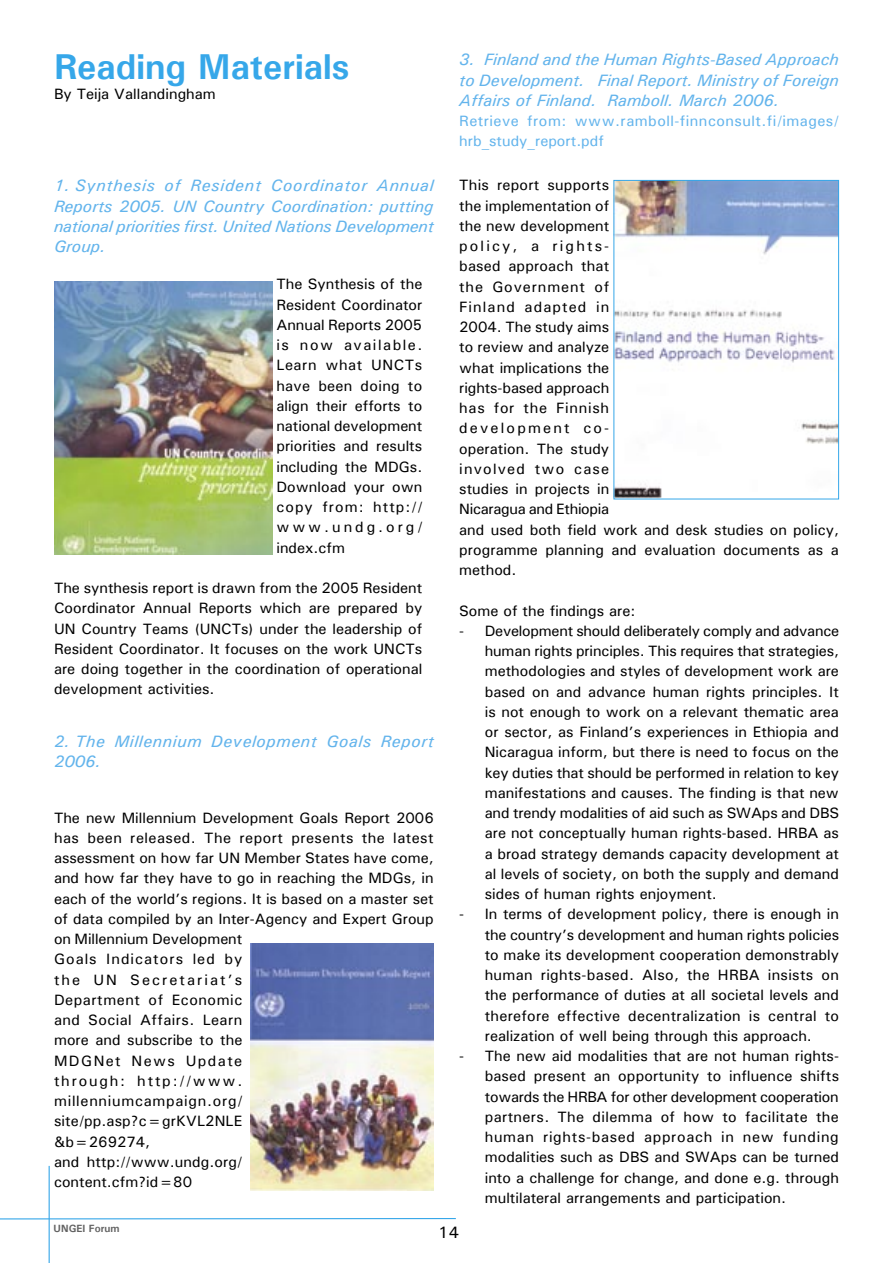
<style>
.page{position:relative;width:893px;height:1263px;background:#fff}
.page>*{position:absolute;margin:0;border:0;box-sizing:border-box;transform-origin:0 0}
.Heading_1{font:700 36px "Univers";color:#36a7e9}
.Book_Title{font:italic 500 16.5px/20.2px "Univers";color:#63b4ec;text-align:justify}
.Book_Title-2{font:italic 500 16.5px/20.2px "Univers";letter-spacing:.035em;color:#63b4ec}
.t1{font:500 16.5px "Univers";color:#000}
.Body_text{font:500 15px/20.2px "Univers";color:#000;text-align:justify}
.Body_text-2{font:500 15px/20.2px "Univers";letter-spacing:.03em;color:#63b4ec}
.t2{font:700 10.5px "Univers";color:#636363}
</style>
<div class="page">
<hr style="left:0;top:1218px;width:456px;height:1px;background:#36a7e9">
<hr style="left:49px;top:1166px;width:1px;height:97px;background:#36a7e9">
<img style="left:54px;top:282px;width:218px;height:272px">
<img style="left:251px;top:944px;width:183px;height:247px">
<img style="left:615px;top:182px;width:222px;height:315px">
<div style="left:613px;top:180px;width:226px;height:319px;border:1px solid #36a7e9"></div>
<p class="Heading_1" style="left:54px;top:44px;width:297px">Reading Materials</p>
<p class="Body_text" style="left:54px;top:83px;width:163px">By Teija Vallandingham</p>
<p class="Book_Title" style="left:54px;top:175px;width:381px">1. Synthesis of Resident Coordinator Annual Reports 2005. UN Country Coordination: putting national priorities first. United Nations Development Group.</p>
<p class="Body_text" style="left:276px;top:274px;width:148px">The Synthesis of the Resident Coordinator Annual Reports 2005 is now available.<br>Learn what UNCTs have been doing to align their efforts to national development priorities and results including the MDGs.<br>Download your own copy from: http:// www.undg.org/ index.cfm</p>
<p class="Body_text" style="left:54px;top:577px;width:370px">The synthesis report is drawn from the 2005 Resident Coordinator Annual Reports which are prepared by UN Country Teams (UNCTs) under the leadership of Resident Coordinator. It focuses on the work UNCTs are doing together in the coordination of operational development activities.</p>
<p class="Book_Title-2" style="left:54px;top:731px;width:381px">2. The Millennium Development Goals Report<br>2006.</p>
<p class="Body_text" style="left:54px;top:807px;width:381px;text-align:left">The new Millennium Development Goals Report 2006 has been released. The report presents the latest assessment on how far UN Member States have come, and how far they have to go in reaching the MDGs, in each of the world’s regions. It is based on a master set of data compiled by an Inter-Agency and Expert Group on Millennium Development<br>Goals Indicators led by<br>the UN Secretariat’s<br>Department of Economic<br>and Social Affairs. Learn<br>more and subscribe to the<br>MDGNet News Update<br>through: http://www. millenniumcampaign.org/ site/pp.asp?c=grKVL2NLE<br>&amp;b=269274,</p>
<p class="Body_text" style="left:54px;top:1151px;width:190px">and http://www.undg.org/ content.cfm?id=80</p>
<p class="Book_Title" style="left:459px;top:49px;width:381px">3. Finland and the Human Rights-Based Approach to Development. Final Report. Ministry of Foreign Affairs of Finland. Ramboll. March 2006.</p>
<p class="Body_text-2" style="left:459px;top:111px;width:381px">Retrieve from: www.ramboll-finnconsult.fi/images/ hrb_study_report.pdf</p>
<p class="Body_text" style="left:459px;top:175px;width:381px;text-align:left">This report supports<br>the implementation of<br>the new development<br>policy, a rights-<br>based approach that<br>the Government of<br>Finland adapted in<br>2004. The study aims<br>to review and analyze<br>what implications the<br>rights-based approach<br>has for the Finnish<br>development co-<br>operation. The study<br>involved two case<br>studies in projects in<br>Nicaragua and Ethiopia<br>and used both field work and desk studies on policy, programme planning and evaluation documents as a method.</p>
<p class="Body_text" style="left:459px;top:600px;width:178px">Some of the findings are:</p>
<p class="Body_text" style="left:485px;top:620px;width:356px;text-indent:-26px">- Development should deliberately comply and advance human rights principles. This requires that strategies, methodologies and styles of development work are based on and advance human rights principles. It is not enough to work on a relevant thematic area or sector, as Finland’s experiences in Ethiopia and Nicaragua inform, but there is need to focus on the key duties that should be performed in relation to key manifestations and causes. The finding is that new and trendy modalities of aid such as SWAps and DBS are not conceptually human rights-based. HRBA as a broad strategy demands capacity development at al levels of society, on both the supply and demand sides of human rights enjoyment.</p>
<p class="Body_text" style="left:485px;top:904px;width:356px;text-indent:-26px">- In terms of development policy, there is enough in the country’s development and human rights policies to make its development cooperation demonstrably human rights-based. Also, the HRBA insists on the performance of duties at all societal levels and therefore effective decentralization is central to realization of well being through this approach.</p>
<p class="Body_text" style="left:485px;top:1045px;width:356px;text-indent:-26px">- The new aid modalities that are not human rights&shy;based present an opportunity to influence shifts towards the HRBA for other development cooperation partners. The dilemma of how to facilitate the human rights-based approach in new funding modalities such as DBS and SWAps can be turned into a challenge for change, and done e.g. through multilateral arrangements and participation.</p>
<p class="t2" style="left:54px;top:1222px;width:67px">UNGEI Forum</p>
<p class="t1" style="left:438px;top:1222px;width:22px">14</p>
</div>
